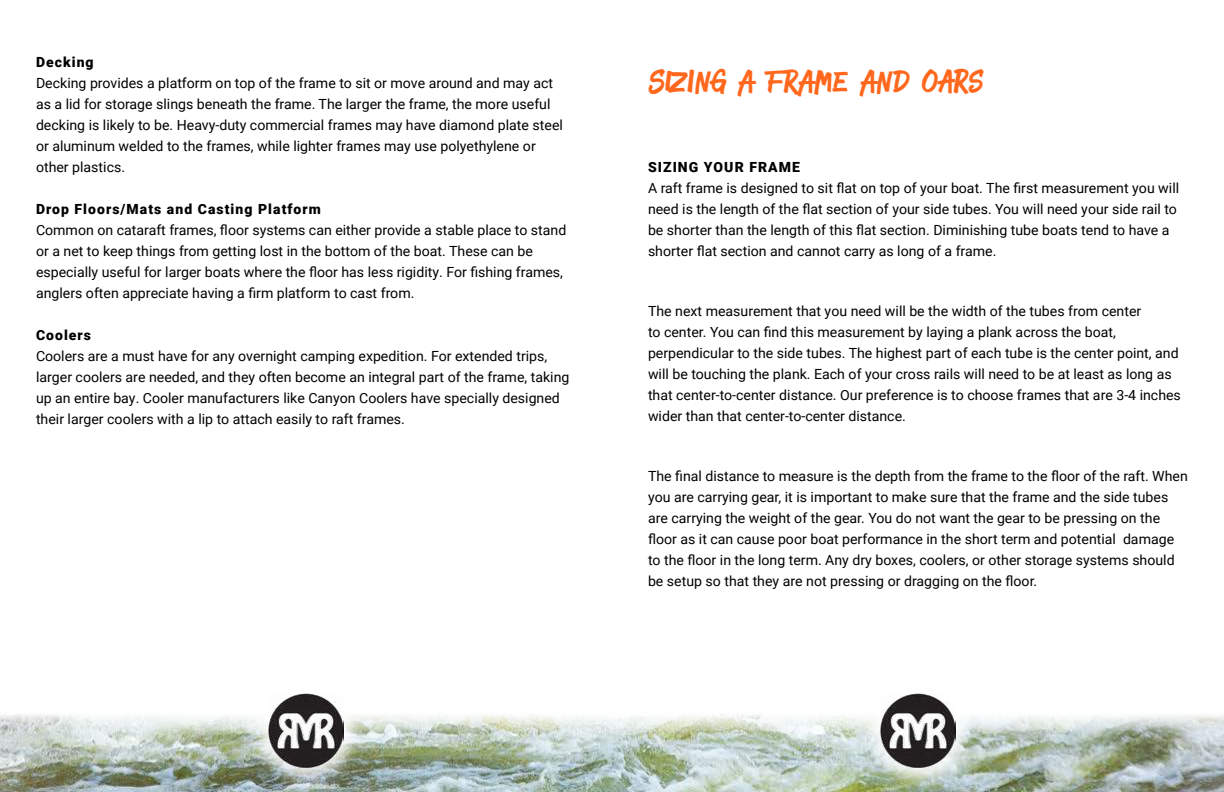
<style>
.page{position:relative;width:1224px;height:792px;background:#fff}
.page>*{position:absolute;margin:0;border:0;box-sizing:border-box;transform-origin:0 0}
.t1{font:39px "Sweet Sucker Punch";color:#ff671d}
.t2{font:14px/21px "Roboto";color:#000}
.t3{font:900 14px "Roboto";letter-spacing:.075em;color:#000}
</style>
<div class="page">
<img style="left:0;top:714px;width:1224px;height:78px">
<div style="left:244px;top:670px;width:123px;height:122px;background:#fff;opacity:.95"></div>
<img style="left:269px;top:693px;width:74px;height:75px">
<div style="left:857px;top:670px;width:122px;height:122px;background:#fff;opacity:.95"></div>
<img style="left:881px;top:693px;width:74px;height:75px">
<p class="t3" style="left:36px;top:52px;width:59px">Decking</p>
<p class="t2" style="left:36px;top:72px;width:528px">Decking provides a platform on top of the frame to sit or move around and may act as a lid for storage slings beneath the frame. The larger the frame, the more useful decking is likely to be. Heavy-duty commercial frames may have diamond plate steel or aluminum welded to the frames, while lighter frames may use polyethylene or other plastics.</p>
<p class="t3" style="left:36px;top:199px;width:286px">Drop Floors/Mats and Casting Platform</p>
<p class="t2" style="left:36px;top:219px;width:532px">Common on cataraft frames, floor systems can either provide a stable place to stand or a net to keep things from getting lost in the bottom of the boat. These can be especially useful for larger boats where the floor has less rigidity. For fishing frames, anglers often appreciate having a firm platform to cast from.</p>
<p class="t3" style="left:36px;top:325px;width:57px">Coolers</p>
<p class="t2" style="left:36px;top:345px;width:535px">Coolers are a must have for any overnight camping expedition. For extended trips, larger coolers are needed, and they often become an integral part of the frame, taking up an entire bay. Cooler manufacturers like Canyon Coolers have specially designed their larger coolers with a lip to attach easily to raft frames.</p>
<h1 class="t1" style="left:648px;top:56px;width:337px">SIZING A FRAME AND OARS</h1>
<p class="t3" style="left:648px;top:157px;width:154px">SIZING YOUR FRAME</p>
<p class="t2" style="left:648px;top:177px;width:533px">A raft frame is designed to sit flat on top of your boat. The first measurement you will need is the length of the flat section of your side tubes. You will need your side rail to be shorter than the length of this flat section. Diminishing tube boats tend to have a shorter flat section and cannot carry as long of a frame.</p>
<p class="t2" style="left:648px;top:300px;width:534px">The next measurement that you need will be the width of the tubes from center<br>to center. You can find this measurement by laying a plank across the boat, perpendicular to the side tubes. The highest part of each tube is the center point, and will be touching the plank. Each of your cross rails will need to be at least as long as that center-to-center distance. Our preference is to choose frames that are 3-4 inches wider than that center-to-center distance.</p>
<p class="t2" style="left:648px;top:465px;width:541px">The final distance to measure is the depth from the frame to the floor of the raft. When you are carrying gear, it is important to make sure that the frame and the side tubes are carrying the weight of the gear. You do not want the gear to be pressing on the floor as it can cause poor boat performance in the short term and potential damage to the floor in the long term. Any dry boxes, coolers, or other storage systems should be setup so that they are not pressing or dragging on the floor.</p>
</div>
